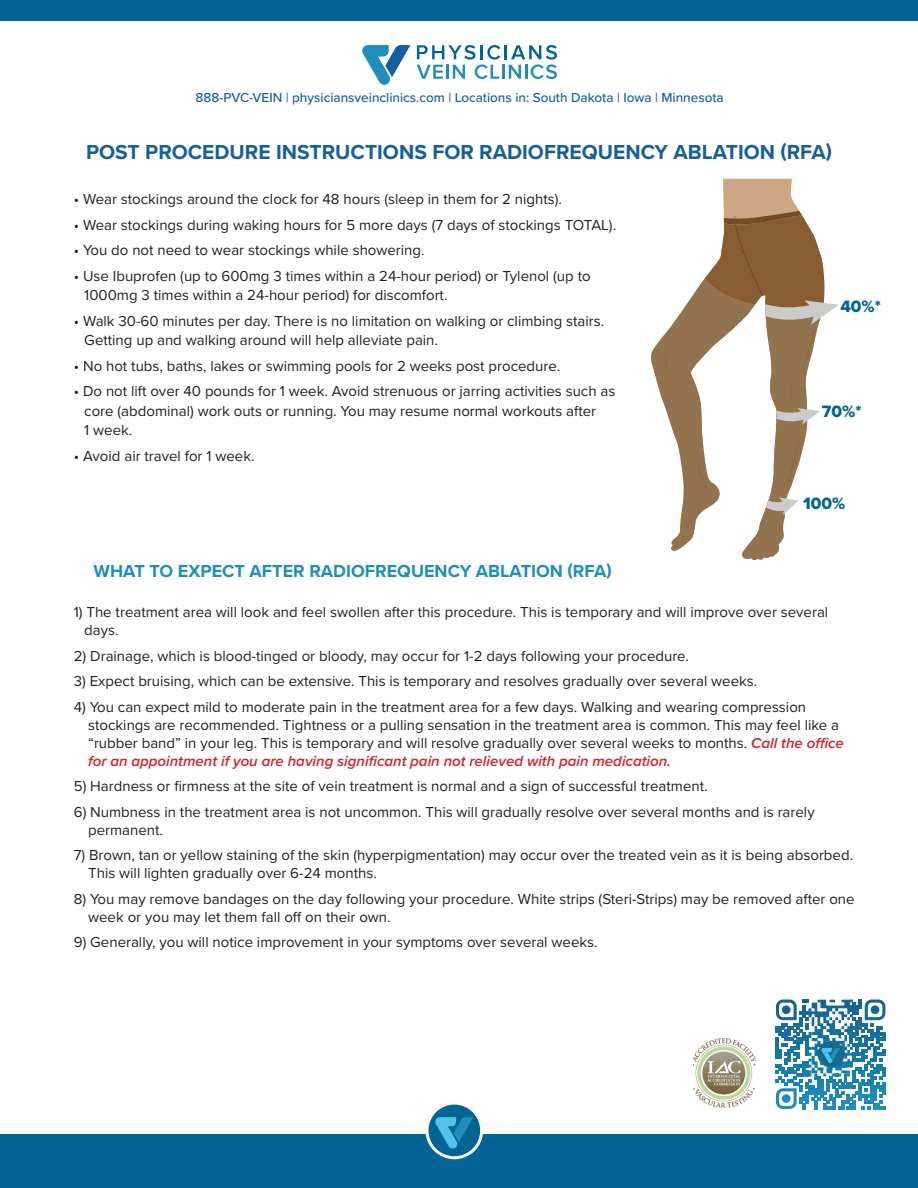
<style>
.page{position:relative;width:918px;height:1188px;background:#fff}
.page>*{position:absolute;margin:0;border:0;box-sizing:border-box;transform-origin:0 0}
.t1{font:700 21px "Proxima Nova";color:#15609c}
.t2{font:700 18px "Proxima Nova";color:#1f8ebe}
.t3{font:17.1px "Proxima Nova Extrabld";color:#016495}
.t4{font:15px/19.5px "Proxima Nova";color:#231f20}
.t5{font:italic 600 15px/18px "Proxima Nova";color:#d1232a}
.t6{font:500 13.5px "Proxima Nova";color:#15609c}
.s1{font-weight:400;font-style:normal;color:#231f20}
</style>
<div class="page">
<div style="left:0;top:0;width:918px;height:20px;background:#016495"></div>
<svg style="left:362px;top:45px;width:49px;height:40px"></svg>
<svg style="left:417px;top:45px;width:140px;height:34px"></svg>
<div style="left:0;top:1134px;width:918px;height:54px;background:#016495"></div>
<svg style="left:425px;top:1102px;width:58px;height:57px"></svg>
<svg style="left:435px;top:1117px;width:39px;height:43px"></svg>
<svg style="left:723px;top:179px;width:76px;height:32px;background:#d1ae8e"></svg>
<svg style="left:651px;top:211px;width:188px;height:349px"></svg>
<svg style="left:776px;top:1000px;width:109px;height:109px"></svg>
<img style="left:811px;top:1000px;width:39px;height:74px">
<img style="left:693px;top:1038px;width:63px;height:70px">
<p class="t6" style="left:196px;top:87px;width:530px">888-PVC-VEIN | physiciansveinclinics.com | Locations in: South Dakota | Iowa | Minnesota</p>
<p class="t1" style="left:86px;top:136px;width:747px">POST PROCEDURE INSTRUCTIONS FOR RADIOFREQUENCY ABLATION (RFA)</p>
<p class="t4" style="left:74px;top:189px;width:490px">• Wear stockings around the clock for 48 hours (sleep in them for 2 nights).</p>
<p class="t4" style="left:74px;top:214px;width:544px">• Wear stockings during waking hours for 5 more days (7 days of stockings TOTAL).</p>
<p class="t4" style="left:74px;top:240px;width:352px">• You do not need to wear stockings while showering.</p>
<p class="t4" style="left:84px;top:265px;width:508px;text-indent:-10px">• Use Ibuprofen (up to 600mg 3 times within a 24-hour period) or Tylenol (up to<br>1000mg 3 times within a 24-hour period) for discomfort.</p>
<p class="t4" style="left:84px;top:310px;width:521px;text-indent:-10px">• Walk 30-60 minutes per day. There is no limitation on walking or climbing stairs.<br>Getting up and walking around will help alleviate pain.</p>
<p class="t4" style="left:74px;top:355px;width:488px">• No hot tubs, baths, lakes or swimming pools for 2 weeks post procedure.</p>
<p class="t4" style="left:74px;top:381px;width:543px">• Do not lift over 40 pounds for 1 week. Avoid strenuous or jarring activities such as</p>
<p class="t4" style="left:84px;top:400px;width:513px">core (abdominal) work outs or running. You may resume normal workouts after</p>
<p class="t4" style="left:84px;top:420px;width:50px">1 week.</p>
<p class="t4" style="left:74px;top:445px;width:182px">• Avoid air travel for 1 week.</p>
<p class="t3" style="left:840px;top:294px;width:42px">40%*</p>
<p class="t3" style="left:822px;top:399px;width:41px">70%*</p>
<p class="t3" style="left:803px;top:491px;width:44px">100%</p>
<p class="t2" style="left:94px;top:557px;width:520px">WHAT TO EXPECT AFTER RADIOFREQUENCY ABLATION (RFA)</p>
<p class="t4" style="left:74px;top:602px;width:756px">1) The treatment area will look and feel swollen after this procedure. This is temporary and will improve over several</p>
<p class="t4" style="left:84px;top:620px;width:36px">days.</p>
<p class="t4" style="left:74px;top:645px;width:617px">2) Drainage, which is blood-tinged or bloody, may occur for 1-2 days following your procedure.</p>
<p class="t4" style="left:74px;top:671px;width:685px">3) Expect bruising, which can be extensive. This is temporary and resolves gradually over several weeks.</p>
<p class="t4" style="left:74px;top:696px;width:734px">4) You can expect mild to moderate pain in the treatment area for a few days. Walking and wearing compression</p>
<p class="t4" style="left:88px;top:714px;width:752px">stockings are recommended. Tightness or a pulling sensation in the treatment area is common. This may feel like a</p>
<p class="t5" style="left:88px;top:733px;width:757px"><span class="s1">“rubber band” in your leg. This is temporary and will resolve gradually over several weeks to months.</span> Call the office for an appointment if you are having significant pain not relieved with pain medication.</p>
<p class="t4" style="left:74px;top:776px;width:635px">5) Hardness or firmness at the site of vein treatment is normal and a sign of successful treatment.</p>
<p class="t4" style="left:74px;top:801px;width:742px">6) Numbness in the treatment area is not uncommon. This will gradually resolve over several months and is rarely</p>
<p class="t4" style="left:88px;top:819px;width:76px">permanent.</p>
<p class="t4" style="left:74px;top:845px;width:781px">7) Brown, tan or yellow staining of the skin (hyperpigmentation) may occur over the treated vein as it is being absorbed.</p>
<p class="t4" style="left:88px;top:863px;width:290px">This will lighten gradually over 6-24 months.</p>
<p class="t4" style="left:74px;top:888px;width:782px">8) You may remove bandages on the day following your procedure. White strips (Steri-Strips) may be removed after one</p>
<p class="t4" style="left:88px;top:906px;width:304px">week or you may let them fall off on their own.</p>
<p class="t4" style="left:74px;top:932px;width:525px">9) Generally, you will notice improvement in your symptoms over several weeks.</p>
</div>
